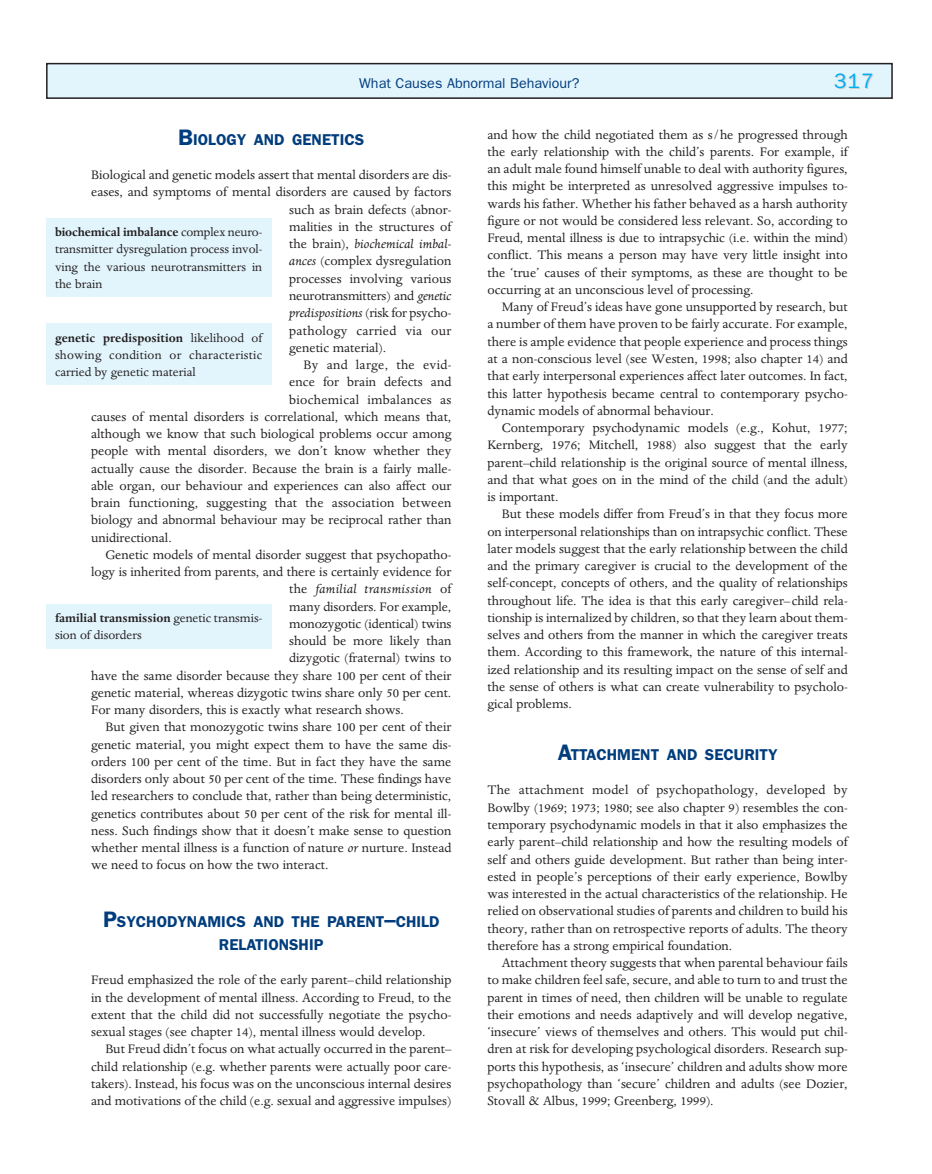
<style>
.page{position:relative;width:932px;height:1174px;background:#fff}
.page>*{position:absolute;margin:0;border:0;box-sizing:border-box;transform-origin:0 0}
.t1{font:21px "Franklin Gothic";color:#00aeef}
.t2{font:600 15.75px/22.5px "Franklin Gothic";color:#013d7d;text-align:center}
.t3{font:14.25px/17.2px "Dante";color:#231f20;text-align:justify}
.t4{font:italic 14.25px "Dante";color:#231f20}
.t5{font:14.25px "Dante";letter-spacing:.02em;color:#231f20}
.t6{font:14.25px "Franklin Gothic";color:#013d7d}
.t7{font:13.5px/17.2px "Dante";color:#231f20;text-align:justify}
.s1{font-size:22.5px}
.s2{font-style:normal}
.s3{font-style:italic}
.s4{font-weight:700}
</style>
<div class="page">
<svg style="left:46px;top:62px;width:847px;height:587px"></svg>
<p class="t6" style="left:359px;top:78px;width:222px">What Causes Abnormal Behaviour?</p>
<h1 class="t1" style="left:833px;top:73px;width:41px">317</h1>
<p class="t2" style="left:178px;top:129px;width:187px"><span class="s1">B</span>IOLOGY AND GENETICS</p>
<p class="t3" style="left:91px;top:167px;width:361px">Biological and genetic models assert that mental disorders are dis-</p>
<p class="t3" style="left:91px;top:185px;width:361px">eases, and symptoms of mental disorders are caused by factors</p>
<p class="t3" style="left:289px;top:202px;width:164px">such as brain defects (abnor-</p>
<p class="t3" style="left:289px;top:219px;width:164px">malities in the structures of</p>
<p class="t4" style="left:289px;top:239px;width:164px"><span class="s2">the brain),</span> biochemical imbal-</p>
<p class="t3" style="left:289px;top:254px;width:164px"><span class="s3">ances</span> (complex dysregulation</p>
<p class="t3" style="left:289px;top:271px;width:164px">processes involving various</p>
<p class="t3" style="left:289px;top:288px;width:164px">neurotransmitters) and <span class="s3">genetic</span></p>
<p class="t4" style="left:289px;top:308px;width:164px">predispositions <span class="s2">(risk for psycho-</span></p>
<p class="t5" style="left:289px;top:325px;width:164px">pathology carried via our</p>
<p class="t3" style="left:289px;top:340px;width:98px">genetic material).</p>
<p class="t5" style="left:303px;top:359px;width:149px">By and large, the evid-</p>
<p class="t3" style="left:289px;top:374px;width:164px">ence for brain defects and</p>
<p class="t5" style="left:289px;top:394px;width:164px">biochemical imbalances as</p>
<p class="t3" style="left:91px;top:409px;width:361px">causes of mental disorders is correlational, which means that,</p>
<p class="t3" style="left:91px;top:426px;width:361px">although we know that such biological problems occur among</p>
<p class="t3" style="left:91px;top:443px;width:361px">people with mental disorders, we don’t know whether they</p>
<p class="t3" style="left:91px;top:461px;width:361px">actually cause the disorder. Because the brain is a fairly malle-</p>
<p class="t3" style="left:91px;top:478px;width:361px">able organ, our behaviour and experiences can also affect our</p>
<p class="t3" style="left:91px;top:495px;width:361px">brain functioning, suggesting that the association between</p>
<p class="t3" style="left:91px;top:512px;width:361px">biology and abnormal behaviour may be reciprocal rather than</p>
<p class="t3" style="left:91px;top:530px;width:82px">unidirectional.</p>
<p class="t3" style="left:105px;top:547px;width:347px">Genetic models of mental disorder suggest that psychopatho-</p>
<p class="t3" style="left:91px;top:564px;width:361px">logy is inherited from parents, and there is certainly evidence for</p>
<p class="t4" style="left:289px;top:584px;width:164px"><span class="s2">the</span> familial transmission <span class="s2">of</span></p>
<p class="t3" style="left:289px;top:599px;width:164px">many disorders. For example,</p>
<p class="t3" style="left:289px;top:616px;width:164px">monozygotic (identical) twins</p>
<p class="t3" style="left:289px;top:633px;width:164px">should be more likely than</p>
<p class="t3" style="left:289px;top:650px;width:164px">dizygotic (fraternal) twins to</p>
<p class="t3" style="left:91px;top:668px;width:361px">have the same disorder because they share 100 per cent of their</p>
<p class="t3" style="left:91px;top:685px;width:361px">genetic material, whereas dizygotic twins share only 50 per cent.</p>
<p class="t3" style="left:91px;top:702px;width:314px">For many disorders, this is exactly what research shows.</p>
<p class="t3" style="left:105px;top:719px;width:347px">But given that monozygotic twins share 100 per cent of their</p>
<p class="t3" style="left:91px;top:737px;width:361px">genetic material, you might expect them to have the same dis-</p>
<p class="t3" style="left:91px;top:754px;width:361px">orders 100 per cent of the time. But in fact they have the same</p>
<p class="t3" style="left:91px;top:771px;width:361px">disorders only about 50 per cent of the time. These findings have</p>
<p class="t3" style="left:91px;top:788px;width:361px">led researchers to conclude that, rather than being deterministic,</p>
<p class="t3" style="left:91px;top:806px;width:361px">genetics contributes about 50 per cent of the risk for mental ill-</p>
<p class="t3" style="left:91px;top:823px;width:361px">ness. Such findings show that it doesn’t make sense to question</p>
<p class="t3" style="left:91px;top:840px;width:361px">whether mental illness is a function of nature <span class="s3">or</span> nurture. Instead</p>
<p class="t3" style="left:91px;top:857px;width:239px">we need to focus on how the two interact.</p>
<p class="t7" style="left:55px;top:225px;width:208px"><span class="s4">biochemical imbalance</span> complex neuro&shy;transmitter dysregulation process invol&shy;ving the various neurotransmitters in the brain</p>
<p class="t7" style="left:55px;top:330px;width:208px"><span class="s4">genetic predisposition</span> likelihood of showing condition or characteristic carried by genetic material</p>
<p class="t7" style="left:55px;top:610px;width:208px"><span class="s4">familial transmission</span> genetic transmis&shy;sion of disorders</p>
<p class="t2" style="left:103px;top:912px;width:338px"><span class="s1">P</span>SYCHODYNAMICS AND THE PARENT<span class="s1">–</span>CHILD<br>RELATIONSHIP</p>
<p class="t3" style="left:91px;top:972px;width:361px">Freud emphasized the role of the early parent–child relationship in the development of mental illness. According to Freud, to the extent that the child did not successfully negotiate the psycho&shy;sexual stages (see chapter 14), mental illness would develop.</p>
<p class="t3" style="left:91px;top:1041px;width:361px;text-indent:14px">But Freud didn’t focus on what actually occurred in the parent– child relationship (e.g. whether parents were actually poor care&shy;takers). Instead, his focus was on the unconscious internal desires and motivations of the child (e.g. sexual and aggressive impulses)</p>
<p class="t3" style="left:487px;top:127px;width:361px">and how the child negotiated them as s/he progressed through the early relationship with the child’s parents. For example, if an adult male found himself unable to deal with authority figures, this might be interpreted as unresolved aggressive impulses to&shy;wards his father. Whether his father behaved as a harsh authority figure or not would be considered less relevant. So, according to Freud, mental illness is due to intrapsychic (i.e. within the mind) conflict. This means a person may have very little insight into the ‘true’ causes of their symptoms, as these are thought to be occurring at an unconscious level of processing.</p>
<p class="t3" style="left:487px;top:299px;width:361px;text-indent:14px">Many of Freud’s ideas have gone unsupported by research, but a number of them have proven to be fairly accurate. For example, there is ample evidence that people experience and process things at a non-conscious level (see Westen, 1998; also chapter 14) and that early interpersonal experiences affect later outcomes. In fact, this latter hypothesis became central to contemporary psycho&shy;dynamic models of abnormal behaviour.</p>
<p class="t3" style="left:487px;top:420px;width:361px;text-indent:14px">Contemporary psychodynamic models (e.g., Kohut, 1977; Kernberg, 1976; Mitchell, 1988) also suggest that the early parent–child relationship is the original source of mental illness, and that what goes on in the mind of the child (and the adult) is important.</p>
<p class="t3" style="left:487px;top:506px;width:361px;text-indent:14px">But these models differ from Freud’s in that they focus more on interpersonal relationships than on intrapsychic conflict. These later models suggest that the early relationship between the child and the primary caregiver is crucial to the development of the self-concept, concepts of others, and the quality of relationships throughout life. The idea is that this early caregiver–child rela&shy;tionship is internalized by children, so that they learn about them&shy;selves and others from the manner in which the caregiver treats them. According to this framework, the nature of this internal&shy;ized relationship and its resulting impact on the sense of self and the sense of others is what can create vulnerability to psycholo&shy;gical problems.</p>
<p class="t2" style="left:557px;top:744px;width:221px"><span class="s1">A</span>TTACHMENT AND SECURITY</p>
<p class="t3" style="left:487px;top:782px;width:361px">The attachment model of psychopathology, developed by Bowlby (1969; 1973; 1980; see also chapter 9) resembles the con&shy;temporary psychodynamic models in that it also emphasizes the early parent–child relationship and how the resulting models of self and others guide development. But rather than being inter&shy;ested in people’s perceptions of their early experience, Bowlby was interested in the actual characteristics of the relationship. He relied on observational studies of parents and children to build his theory, rather than on retrospective reports of adults. The theory therefore has a strong empirical foundation.</p>
<p class="t3" style="left:487px;top:955px;width:361px;text-indent:14px">Attachment theory suggests that when parental behaviour fails to make children feel safe, secure, and able to turn to and trust the parent in times of need, then children will be unable to regulate their emotions and needs adaptively and will develop negative, ‘insecure’ views of themselves and others. This would put chil&shy;dren at risk for developing psychological disorders. Research sup&shy;ports this hypothesis, as ‘insecure’ children and adults show more psychopathology than ‘secure’ children and adults (see Dozier, Stovall &amp; Albus, 1999; Greenberg, 1999).</p>
</div>
